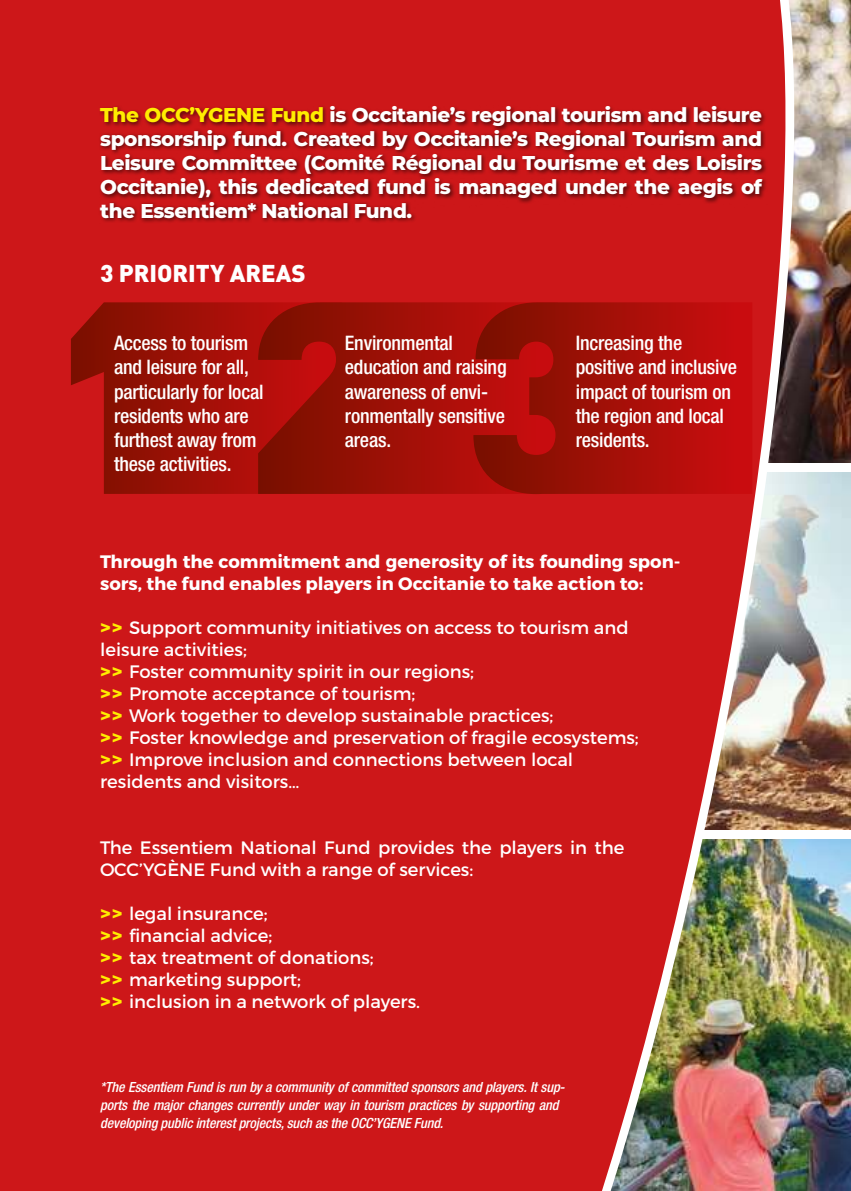
<style>
.page{position:relative;width:851px;height:1191px;background:#fff}
.page>*{position:absolute;margin:0;border:0;box-sizing:border-box;transform-origin:0 0}
.t1{font:900 24px "DIN";color:#fff}
.t2{font:500 condensed 20px/24px "Helvetica Neue";letter-spacing:-.01em;color:#fff}
.t3{font:800 20px/24px "Montserrat";letter-spacing:-.02em;color:#fff;text-align:justify}
.t4{font:18px/22px "Montserrat";color:#fff}
.t5{font:700 18px/22px "Montserrat";color:#fff}
.t6{font:italic 500 condensed 14px/18px "Helvetica Neue";letter-spacing:-.01em;color:#fff}
.s1{color:#ffed00}
.s2{font-weight:800;color:#ffed00}
</style>
<div class="page">
<img style="left:819px;top:472px;width:31px;height:357px">
<img style="left:819px;top:0;width:31px;height:462px">
<img style="left:819px;top:839px;width:31px;height:352px">
<img style="left:573px;top:0;width:238px;height:1191px">
<div style="left:0;top:0;width:573px;height:1191px;background:#cd1719"></div>
<div style="left:98px;top:106px;width:670px;height:118px;background:#000;opacity:.55"></div>
<svg style="left:71px;top:302px;width:187px;height:192px"></svg>
<svg style="left:258px;top:302px;width:215px;height:192px"></svg>
<svg style="left:473px;top:302px;width:279px;height:192px"></svg>
<p class="t3" style="left:100px;top:102px;width:663px"><span class="s1">The OCC’YGENE Fund</span> is Occitanie’s regional tourism and leisure sponsorship fund. Created by Occitanie’s Regional Tourism and Leisure Committee (Comité Régional du Tourisme et des Loisirs Occitanie), this dedicated fund is managed under the aegis of the Essentiem* National Fund.</p>
<h1 class="t1" style="left:100px;top:257px;width:207px">3 PRIORITY AREAS</h1>
<p class="t2" style="left:114px;top:331px;width:151px">Access to tourism and leisure for all, particularly for local residents who are furthest away from these activities.</p>
<p class="t2" style="left:345px;top:331px;width:163px">Environmental education and raising awareness of envi&shy;ronmentally sensitive areas.</p>
<p class="t2" style="left:575px;top:331px;width:163px">Increasing the positive and inclusive impact of tourism on the region and local residents.</p>
<p class="t5" style="left:100px;top:551px;width:581px">Through the commitment and generosity of its founding spon&shy;sors, the fund enables players in Occitanie to take action to:</p>
<p class="t4" style="left:100px;top:617px;width:540px"><span class="s2">&gt;&gt;</span> Support community initiatives on access to tourism and leisure activities;<br><span class="s2">&gt;&gt;</span> Foster community spirit in our regions;<br><span class="s2">&gt;&gt;</span> Promote acceptance of tourism;<br><span class="s2">&gt;&gt;</span> Work together to develop sustainable practices;<br><span class="s2">&gt;&gt;</span> Foster knowledge and preservation of fragile ecosystems; <span class="s2">&gt;&gt;</span> Improve inclusion and connections between local residents and visitors…</p>
<p class="t4" style="left:100px;top:837px;width:525px">The Essentiem National Fund provides the players in the<br>OCC’YGÈNE Fund with a range of services:</p>
<p class="t4" style="left:100px;top:903px;width:321px"><span class="s2">&gt;&gt;</span> legal insurance;<br><span class="s2">&gt;&gt;</span> financial advice;<br><span class="s2">&gt;&gt;</span> tax treatment of donations;<br><span class="s2">&gt;&gt;</span> marketing support;<br><span class="s2">&gt;&gt;</span> inclusion in a network of players.</p>
<p class="t6" style="left:100px;top:1078px;width:466px">*The Essentiem Fund is run by a community of committed sponsors and players. It sup&shy;ports the major changes currently under way in tourism practices by supporting and developing public interest projects, such as the OCC’YGENE Fund.</p>
</div>
